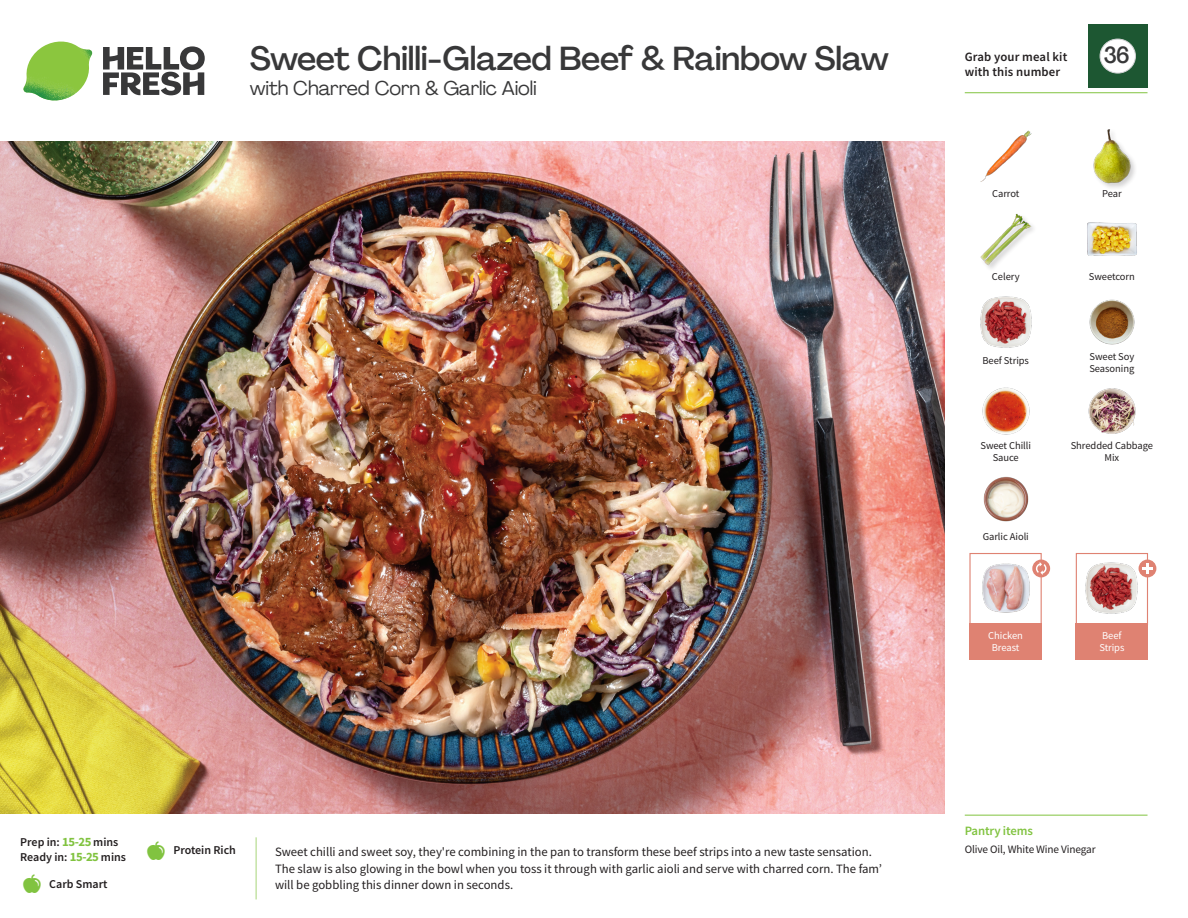
<style>
.page{position:relative;width:1188px;height:918px;background:#fff}
.page>*{position:absolute;margin:0;border:0;box-sizing:border-box;transform-origin:0 0}
._15_Titel_UK{font:500 33px "Agrandir";letter-spacing:-.01em;color:#383839}
._002_Label_Nr{font:500 22.8px "Agrandir";color:#383839;scale:.94 1}
._15_Titel_UK-2{font:19.5px "Agrandir";letter-spacing:-.01em;color:#383839}
.Step_6_Text_AU{font:12.75px/16.5px "Source Sans Pro";color:#231f20}
.t1{font:600 12.75px/15px "Source Sans Pro";letter-spacing:.01em;color:#231f20}
._04_Headers_Front{font:600 12.75px "Source Sans Pro";letter-spacing:-.01em;color:#81c340}
._04_Intro{font:600 12px "Source Sans Pro";color:#231f20}
._05_Pantry{font:11.25px "Source Sans Pro";letter-spacing:-.01em;color:#231f20}
._18_FRONT_ingredients{font:10.5px/12px "Source Sans Pro";letter-spacing:-.005em;color:#231f20;text-align:center}
._18_FRONT_ingredients-2{font:10.5px/12px "Source Sans Pro";letter-spacing:-.005em;color:#fff}
.s1{font-weight:700;font-size:12.75px;color:#81c340}
</style>
<div class="page">
<svg style="left:103px;top:46px;width:102px;height:49px"></svg>
<img style="left:23px;top:42px;width:69px;height:59px">
<img style="left:0;top:142px;width:945px;height:672px">
<div style="left:1076px;top:553px;width:72px;height:72px;border:1px solid #df8272"></div>
<div style="left:1076px;top:623px;width:72px;height:37px;background:#df8272"></div>
<div style="left:969px;top:623px;width:73px;height:37px;background:#df8272"></div>
<img style="left:1085px;top:562px;width:54px;height:52px">
<div style="left:969px;top:553px;width:73px;height:72px;border:1px solid #df8272"></div>
<img style="left:982px;top:563px;width:48px;height:50px">
<div style="left:1139px;top:560px;width:17px;height:17px;background:#df8272;border-radius:50%"></div>
<svg style="left:1142px;top:563px;width:11px;height:11px"></svg>
<div style="left:1032px;top:560px;width:18px;height:17px;background:#df8272;border-radius:50%"></div>
<svg style="left:1036px;top:562px;width:11px;height:13px"></svg>
<img style="left:1089px;top:299px;width:46px;height:46px">
<img style="left:1088px;top:388px;width:48px;height:46px">
<img style="left:982px;top:387px;width:48px;height:48px">
<img style="left:983px;top:476px;width:46px;height:46px">
<img style="left:980px;top:296px;width:52px;height:52px">
<img style="left:980px;top:130px;width:52px;height:52px">
<img style="left:1087px;top:222px;width:50px;height:34px">
<div style="left:1092px;top:128px;width:46px;height:62px;background:#231f20;opacity:.2"></div>
<img style="left:1092px;top:128px;width:46px;height:57px">
<img style="left:980px;top:213px;width:53px;height:54px">
<hr style="left:965px;top:815px;width:183px;height:1px;background:#81c340">
<hr style="left:965px;top:92px;width:183px;height:1px;background:#81c340">
<div style="left:1088px;top:24px;width:60px;height:64px;background:#1d5732"></div>
<div style="left:1100px;top:39px;width:35px;height:34px;background:#fff;border-radius:50%"></div>
<div style="left:1100px;top:39px;width:36px;height:34px;border:1px solid #d1d2d4;border-radius:50%"></div>
<p class="_15_Titel_UK" style="left:250px;top:38px;width:641px">Sweet Chilli-Glazed Beef &amp; Rainbow Slaw</p>
<p class="_15_Titel_UK-2" style="left:250px;top:76px;width:288px">with Charred Corn &amp; Garlic Aioli</p>
<p class="_04_Intro" style="left:20px;top:834px;width:100px">Prep in: <span class="s1">15-25</span> mins</p>
<p class="_04_Intro" style="left:20px;top:849px;width:107px">Ready in: <span class="s1">15-25</span> mins</p>
<p class="_04_Intro" style="left:49px;top:876px;width:60px">Carb Smart</p>
<p class="_04_Intro" style="left:173px;top:843px;width:64px">Protein Rich</p>
<p class="Step_6_Text_AU" style="left:275px;top:844px;width:609px">Sweet chilli and sweet soy, they're combining in the pan to transform these beef strips into a new taste sensation.<br>The slaw is also glowing in the bowl when you toss it through with garlic aioli and serve with charred corn. The fam’ will be gobbling this dinner down in seconds.</p>
<p class="t1" style="left:965px;top:49px;width:104px">Grab your meal kit with this number</p>
<p class="_002_Label_Nr" style="left:1104px;top:41px;width:29px">36</p>
<p class="_18_FRONT_ingredients" style="left:992px;top:188px;width:29px">Carrot</p>
<p class="_18_FRONT_ingredients" style="left:1102px;top:188px;width:21px">Pear</p>
<p class="_18_FRONT_ingredients" style="left:992px;top:271px;width:29px">Celery</p>
<p class="_18_FRONT_ingredients" style="left:1089px;top:271px;width:48px">Sweetcorn</p>
<p class="_18_FRONT_ingredients" style="left:983px;top:354px;width:48px">Beef Strips</p>
<p class="_18_FRONT_ingredients" style="left:1089px;top:351px;width:46px;text-align:left">Sweet Soy<br>Seasoning</p>
<p class="_18_FRONT_ingredients" style="left:980px;top:439px;width:52px">Sweet Chilli<br>Sauce</p>
<p class="_18_FRONT_ingredients" style="left:1071px;top:439px;width:84px">Shredded Cabbage<br>Mix</p>
<p class="_18_FRONT_ingredients" style="left:983px;top:531px;width:48px">Garlic Aioli</p>
<p class="_18_FRONT_ingredients-2" style="left:988px;top:629px;width:36px;text-align:center">Chicken<br>Breast</p>
<p class="_18_FRONT_ingredients-2" style="left:1099px;top:629px;width:27px">Beef<br>Strips</p>
<p class="_04_Headers_Front" style="left:965px;top:822px;width:70px">Pantry items</p>
<p class="_05_Pantry" style="left:965px;top:842px;width:133px">Olive Oil, White Wine Vinegar</p>
</div>
